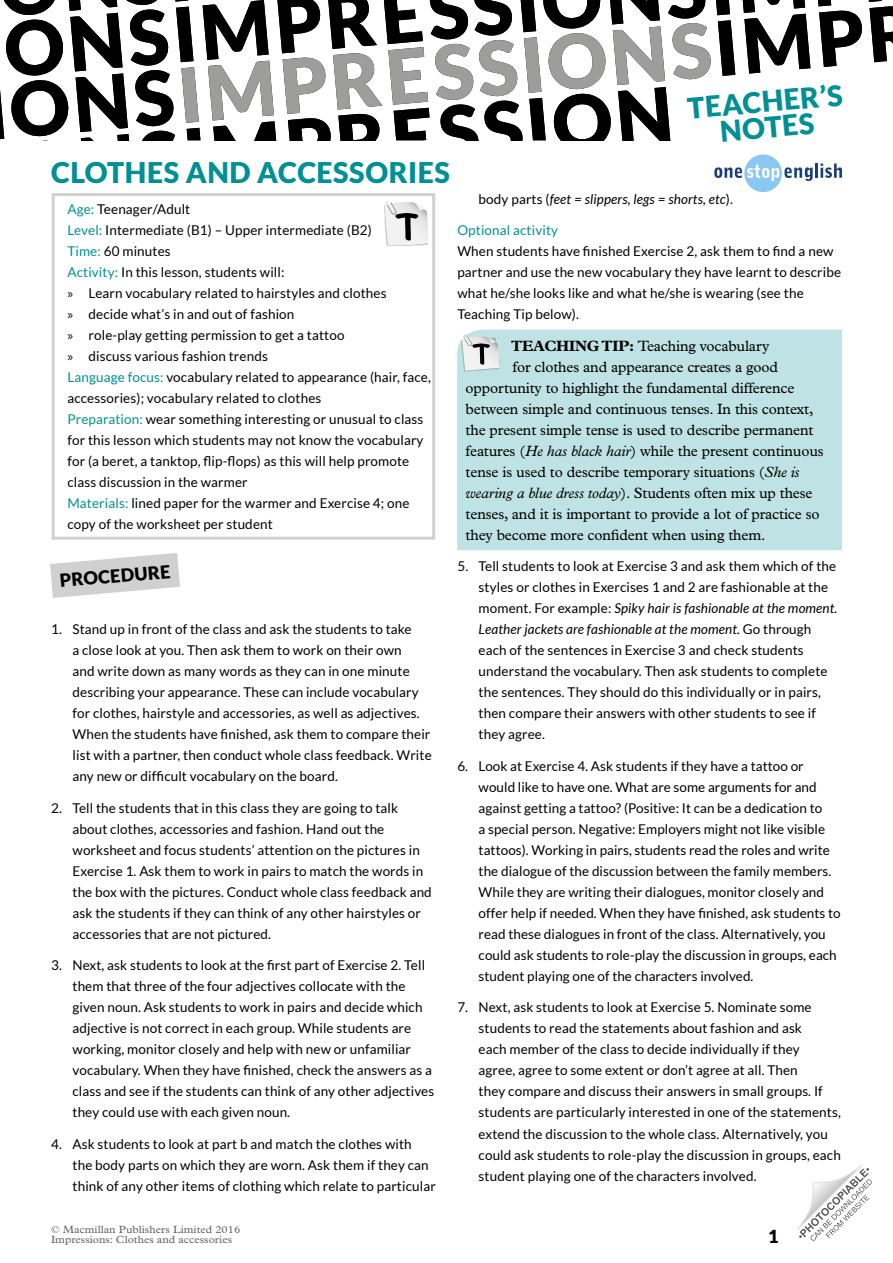
<style>
.page{position:relative;width:893px;height:1263px;background:#fff}
.page>*{position:absolute;margin:0;border:0;box-sizing:border-box;transform-origin:0 0}
.t1{font:900 28.5px/25.5px "Lato";letter-spacing:.02em;color:#009094;text-align:center}
.t2{font:900 18px "Lato";color:#000}
.t3{font:15px "Plantin Std";letter-spacing:-.01em;color:#000}
.t4{font:13.5px/21px "Lato";letter-spacing:.01em;color:#000}
.t5{font:italic 13.5px "Lato";letter-spacing:.01em;color:#000}
.t6{font:13.5px "Lato";letter-spacing:.01em;color:#009094}
.t7{font:10.5px/10.5px "Plantin Std";color:#646363;scale:1.08 1}
.s1{color:#009094}
.s2{font-family:"Myriad Pro"}
.s3{font-style:normal}
.s4{font-weight:700}
.s5{font-style:italic}
</style>
<div class="page">
<svg style="left:797px;top:1165px;width:75px;height:76px"></svg>
<svg style="left:0;top:0;width:893px;height:192px"></svg>
<div style="left:457px;top:330px;width:385px;height:220px;background:#bfe3e4"></div>
<div style="left:52px;top:193px;width:383px;height:347px;border:3px solid #d0d0d0"></div>
<svg style="left:50px;top:553px;width:130px;height:45px"></svg>
<svg style="left:461px;top:335px;width:39px;height:37px"></svg>
<svg style="left:385px;top:202px;width:43px;height:44px"></svg>
<h1 class="t1" style="left:51px;top:159px;width:400px">CLOTHES AND ACCESSORIES</h1>
<p class="t4" style="left:67px;top:199px;width:365px"><span class="s1">Age:</span> Teenager/Adult<br><span class="s1">Level:</span> Intermediate (B1) – Upper intermediate (B2)<br><span class="s1">Time:</span> 60 minutes<br><span class="s1">Activity:</span> In this lesson, students will:<br><span class="s2">»</span> Learn vocabulary related to hairstyles and clothes<br><span class="s2">»</span> decide what’s in and out of fashion<br><span class="s2">»</span> role-play getting permission to get a tattoo<br><span class="s2">»</span> discuss various fashion trends<br><span class="s1">Language focus:</span> vocabulary related to appearance (hair, face, accessories); vocabulary related to clothes<br><span class="s1">Preparation:</span> wear something interesting or unusual to class for this lesson which students may not know the vocabulary for (a beret, a tanktop, flip-flops) as this will help promote class discussion in the warmer<br><span class="s1">Materials:</span> lined paper for the warmer and Exercise 4; one copy of the worksheet per student</p>
<h2 class="t2" style="left:59px;top:570px;width:112px;rotate:-5deg">PROCEDURE</h2>
<p class="t4" style="left:73px;top:619px;width:361px;text-indent:-21px">1. Stand up in front of the class and ask the students to take<br>a close look at you. Then ask them to work on their own<br>and write down as many words as they can in one minute describing your appearance. These can include vocabulary for clothes, hairstyle and accessories, as well as adjectives.<br>When the students have finished, ask them to compare their list with a partner, then conduct whole class feedback. Write any new or difficult vocabulary on the board.</p>
<p class="t4" style="left:73px;top:797px;width:361px;text-indent:-21px">2. Tell the students that in this class they are going to talk about clothes, accessories and fashion. Hand out the worksheet and focus students’ attention on the pictures in Exercise 1. Ask them to work in pairs to match the words in the box with the pictures. Conduct whole class feedback and ask the students if they can think of any other hairstyles or accessories that are not pictured.</p>
<p class="t4" style="left:73px;top:955px;width:363px;text-indent:-21px">3. Next, ask students to look at the first part of Exercise 2. Tell them that three of the four adjectives collocate with the given noun. Ask students to work in pairs and decide which adjective is not correct in each group. While students are working, monitor closely and help with new or unfamiliar vocabulary. When they have finished, check the answers as a class and see if the students can think of any other adjectives they could use with each given noun.</p>
<p class="t4" style="left:73px;top:1133px;width:365px;text-indent:-21px">4. Ask students to look at part b and match the clothes with<br>the body parts on which they are worn. Ask them if they can think of any other items of clothing which relate to particular</p>
<h1 class="t1" style="left:686px;top:95px;width:157px;rotate:-5deg">TEACHER’S<br>NOTES</h1>
<p class="t5" style="left:479px;top:191px;width:256px"><span class="s3">body parts (</span>feet = slippers, legs = shorts, etc<span class="s3">).</span></p>
<p class="t6" style="left:457px;top:223px;width:102px">Optional activity</p>
<p class="t4" style="left:457px;top:241px;width:385px">When students have finished Exercise 2, ask them to find a new partner and use the new vocabulary they have learnt to describe what he/she looks like and what he/she is wearing (see the Teaching Tip below).</p>
<p class="t3" style="left:511px;top:337px;width:260px"><span class="s4">TEACHING TIP:</span> Teaching vocabulary</p>
<p class="t3" style="left:513px;top:358px;width:267px">for clothes and appearance creates a good</p>
<p class="t3" style="left:466px;top:379px;width:330px">opportunity to highlight the fundamental difference</p>
<p class="t3" style="left:466px;top:400px;width:349px">between simple and continuous tenses. In this context,</p>
<p class="t3" style="left:466px;top:421px;width:349px">the present simple tense is used to describe permanent</p>
<p class="t3" style="left:466px;top:442px;width:360px">features (<span class="s5">He has black hair</span>) while the present continuous</p>
<p class="t3" style="left:466px;top:463px;width:335px">tense is used to describe temporary situations (<span class="s5">She is</span></p>
<p class="t3" style="left:466px;top:484px;width:348px"><span class="s5">wearing a blue dress today</span>). Students often mix up these</p>
<p class="t3" style="left:466px;top:505px;width:356px">tenses, and it is important to provide a lot of practice so</p>
<p class="t3" style="left:466px;top:526px;width:301px">they become more confident when using them.</p>
<p class="t4" style="left:479px;top:556px;width:360px;text-indent:-21px">5. Tell students to look at Exercise 3 and ask them which of the styles or clothes in Exercises 1 and 2 are fashionable at the moment. For example: <span class="s5">Spiky hair is fashionable at the moment.<br>Leather jackets are fashionable at the moment.</span> Go through each of the sentences in Exercise 3 and check students understand the vocabulary. Then ask students to complete the sentences. They should do this individually or in pairs, then compare their answers with other students to see if they agree.</p>
<p class="t4" style="left:479px;top:755px;width:363px;text-indent:-21px">6. Look at Exercise 4. Ask students if they have a tattoo or would like to have one. What are some arguments for and against getting a tattoo? (Positive: It can be a dedication to<br>a special person. Negative: Employers might not like visible tattoos). Working in pairs, students read the roles and write the dialogue of the discussion between the family members.<br>While they are writing their dialogues, monitor closely and offer help if needed. When they have finished, ask students to read these dialogues in front of the class. Alternatively, you could ask students to role-play the discussion in groups, each student playing one of the characters involved.</p>
<p class="t4" style="left:479px;top:997px;width:364px;text-indent:-21px">7. Next, ask students to look at Exercise 5. Nominate some students to read the statements about fashion and ask<br>each member of the class to decide individually if they<br>agree, agree to some extent or don’t agree at all. Then<br>they compare and discuss their answers in small groups. If students are particularly interested in one of the statements, extend the discussion to the whole class. Alternatively, you could ask students to role-play the discussion in groups, each student playing one of the characters involved.</p>
<p class="t7" style="left:51px;top:1224px;width:177px">© Macmillan Publishers Limited 2016<br>Impressions: Clothes and accessories</p>
<h2 class="t2" style="left:768px;top:1226px;width:12px">1</h2>
</div>
